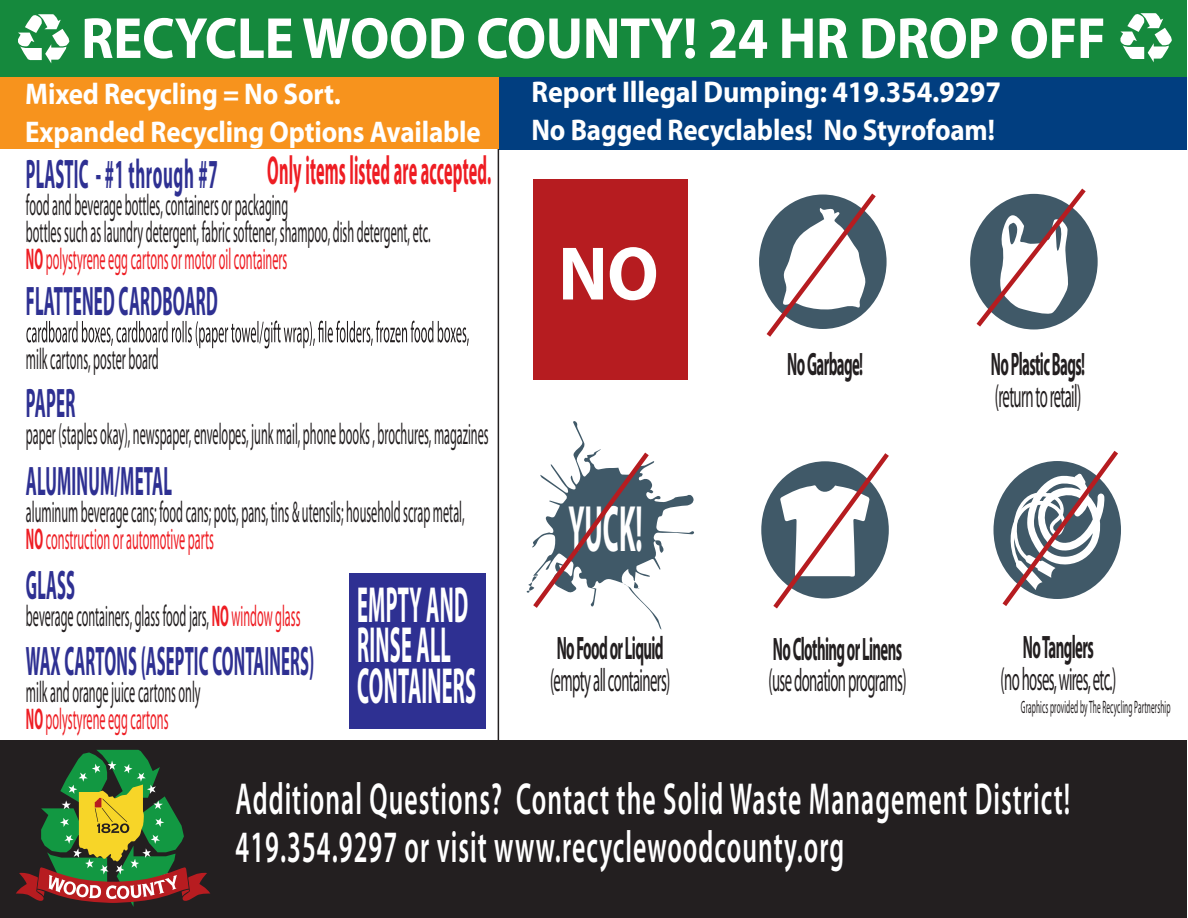
<style>
.page{position:relative;width:1188px;height:918px;background:#fff}
.page>*{position:absolute;margin:0;border:0;box-sizing:border-box;transform-origin:0 0}
.t1{font:700 76.5px "Myriad Pro";color:#fff;scale:.94 1}
.t2{font:700 66px "Myriad Pro";color:#fff;scale:.41 1}
.t3{font:700 58.5px "Myriad Pro";letter-spacing:-.005em;color:#fff;scale:.94 1}
.t4{font:700 51px/40.5px "Myriad Pro";letter-spacing:.01em;color:#fff;scale:.4 1}
.t5{font:600 45px/47.8px "Myriad Pro";letter-spacing:.04em;color:#fff;scale:.57 1}
.t6{font:700 41.4px "Myriad Pro";letter-spacing:.01em;color:#2e3092;scale:.4 1}
.t7{font:700 41.4px "Myriad Pro";letter-spacing:.01em;color:#2e3092;scale:.41 1}
.t8{font:700 40.5px "Myriad Pro";letter-spacing:.01em;color:#ee1d23;scale:.4 1}
.t9{font:32.55px/32px "Myriad Pro";letter-spacing:-.04em;color:#231f20;scale:.45 1}
.t10{font:700 32.55px "Myriad Pro";letter-spacing:-.04em;color:#231f20;scale:.45 1}
.t11{font:30px/27px "Myriad Pro";color:#231f20;scale:.41 1}
.t12{font:700 30px/38.2px "Myriad Pro";letter-spacing:-.005em;color:#fff;scale:.94 1}
.t13{font:700 30px/38.2px "Myriad Pro";letter-spacing:-.005em;color:#fff;scale:.9 1}
.t14{font:18px "Myriad Pro";letter-spacing:.015em;color:#231f20;scale:.41 1}
.s1{font-weight:700;color:#ee1d23}
.s2{color:#ee1d23}
.s3{font-weight:700}
</style>
<div class="page">
<div style="left:761px;top:461px;width:128px;height:138px;background:#405968;border-radius:50%"></div>
<div style="left:970px;top:194px;width:128px;height:136px;background:#405968;border-radius:50%"></div>
<div style="left:0;top:0;width:1186px;height:78px;background:#15893d"></div>
<div style="left:759px;top:195px;width:128px;height:134px;background:#405968;border-radius:50%"></div>
<div style="left:498px;top:78px;width:688px;height:72px;background:#013e80"></div>
<svg style="left:18px;top:14px;width:51px;height:49px"></svg>
<hr style="left:498px;top:149px;width:1px;height:769px;background:#231f20">
<svg style="left:762px;top:193px;width:118px;height:144px"></svg>
<svg style="left:26px;top:321px;width:443px;height:28px"></svg>
<div style="left:0;top:78px;width:498px;height:71px;background:#f7931d"></div>
<div style="left:533px;top:179px;width:155px;height:201px;background:#b61c20"></div>
<svg style="left:972px;top:188px;width:118px;height:142px"></svg>
<svg style="left:769px;top:453px;width:120px;height:156px"></svg>
<svg style="left:998px;top:451px;width:123px;height:155px"></svg>
<div style="left:0;top:741px;width:1186px;height:177px;background:#231f20"></div>
<svg style="left:16px;top:750px;width:194px;height:157px"></svg>
<svg style="left:1120px;top:13px;width:52px;height:49px"></svg>
<svg style="left:527px;top:421px;width:167px;height:209px"></svg>
<div style="left:349px;top:573px;width:136px;height:156px;background:#2e3092"></div>
<p class="t3" style="left:81px;top:0;width:1092px">RECYCLE WOOD COUNTY! 24 HR DROP OFF</p>
<p class="t12" style="left:532px;top:72px;width:501px">Report Illegal Dumping: 419.354.9297<br>No Bagged Recyclables! No Styrofoam!</p>
<p class="t13" style="left:25px;top:73px;width:508px">Mixed Recycling = No Sort.<br>Expanded Recycling Options Available</p>
<p class="t8" style="left:267px;top:144px;width:562px">Only items listed are accepted.</p>
<p class="t6" style="left:26px;top:147px;width:481px">PLASTIC - #1 through #7</p>
<p class="t11" style="left:26px;top:191px;width:989px">food and beverage bottles, containers or packaging<br>bottles such as laundry detergent, fabric softener, shampoo, dish detergent, etc.<br><span class="s1">NO</span> <span class="s2">polystyrene egg cartons or motor oil containers</span></p>
<p class="t7" style="left:26px;top:274px;width:470px">FLATTENED CARDBOARD</p>
<p class="t11" style="left:26px;top:345px;width:325px">milk cartons, poster board</p>
<p class="t7" style="left:26px;top:376px;width:122px">PAPER</p>
<p class="t11" style="left:26px;top:420px;width:1130px">paper (staples okay), newspaper, envelopes, junk mail, phone books , brochures, magazines</p>
<p class="t7" style="left:26px;top:454px;width:358px">ALUMINUM/METAL</p>
<p class="t11" style="left:26px;top:498px;width:1071px">aluminum beverage cans; food cans; pots, pans, tins &amp; utensils; household scrap metal,<br><span class="s1">NO</span> <span class="s2">construction or automotive parts</span></p>
<p class="t6" style="left:26px;top:558px;width:125px">GLASS</p>
<p class="t11" style="left:26px;top:602px;width:671px">beverage containers, glass food jars, <span class="s1">NO</span> <span class="s2">window glass</span></p>
<p class="t6" style="left:26px;top:634px;width:723px">WAX CARTONS (ASEPTIC CONTAINERS)</p>
<p class="t11" style="left:26px;top:678px;width:428px">milk and orange juice cartons only<br><span class="s1">NO</span> <span class="s2">polystyrene egg cartons</span></p>
<p class="t1" style="left:558px;top:224px;width:108px">NO</p>
<p class="t10" style="left:787px;top:343px;width:170px">No Garbage!</p>
<p class="t9" style="left:991px;top:348px;width:211px"><span class="s3">No Plastic Bags! </span>(return to retail)</p>
<p class="t2" style="left:568px;top:486px;width:183px">YUCK!</p>
<p class="t4" style="left:357px;top:583px;width:299px">EMPTY AND<br>RINSE ALL<br>CONTAINERS</p>
<p class="t9" style="left:769px;top:632px;width:308px"><span class="s3">No Clothing or Linens </span>(use donation programs)</p>
<p class="t9" style="left:1001px;top:631px;width:259px;text-align:center"><span class="s3">NoTanglers<br></span>(no hoses, wires, etc.)</p>
<p class="t9" style="left:550px;top:631px;width:269px"><span class="s3">No Food or Liquid </span>(empty all containers)</p>
<p class="t14" style="left:1021px;top:696px;width:367px">Graphics provided by The Recycling Partnership</p>
<p class="t5" style="left:236px;top:774px;width:1466px">Additional Questions? Contact the Solid Waste Management District!<br>419.354.9297 or visit www.recyclewoodcounty.org</p>
</div>
